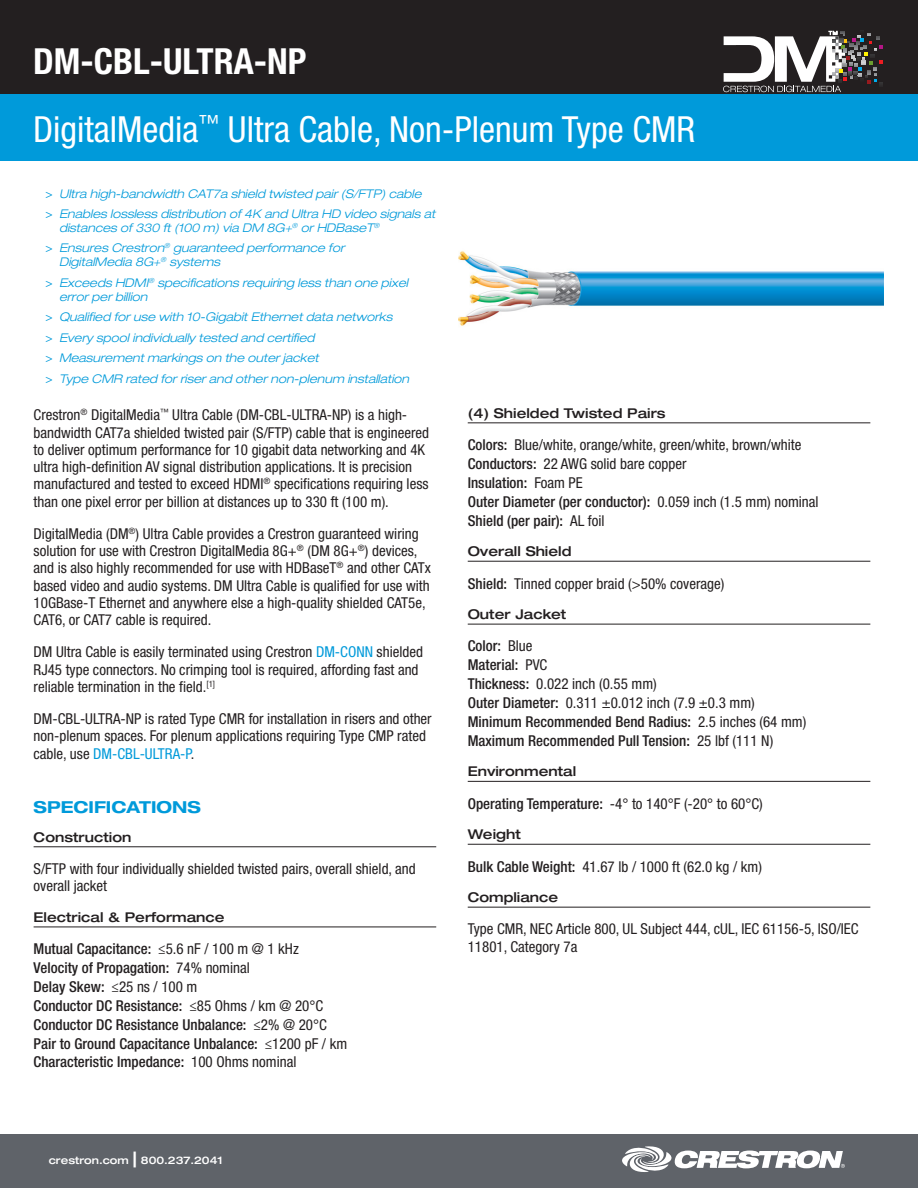
<style>
.page{position:relative;width:918px;height:1188px;background:#fff}
.page>*{position:absolute;margin:0;border:0;box-sizing:border-box;transform-origin:0 0}
.t1{font:condensed 36px "Helvetica Neue LT Std";color:#fff}
.t2{font:700 condensed 36px "Helvetica Neue LT Std";color:#fff}
.SPECIFICATIONS_title{font:700 expanded 16.5px "Helvetica Neue LT Std";color:#009ada}
.spec_description{font:condensed 15px/17.2px "Helvetica Neue LT Std";color:#231f20}
.spec_description-2{font:500 condensed 15px "Helvetica Neue LT Std";color:#231f20}
.spec_header{font:500 expanded 13.5px "Helvetica Neue LT Std";color:#231f20}
.key_features{font:italic 300 expanded 12px/13.8px "Helvetica Neue LT Std";color:#009ada}
.t3{font:500 expanded 10.5px "Helvetica Neue LT Std";color:#fff}
.s1{font-weight:400;font-style:normal;font-stretch:condensed}
.s2{color:#009ada}
.s3{font-weight:400}
.s4{font-weight:500}
.s5{font-size:21px}
</style>
<div class="page">
<div style="left:0;top:0;width:918px;height:94px;background:#231f20"></div>
<div style="left:0;top:94px;width:918px;height:67px;background:#009ada"></div>
<div style="left:0;top:1134px;width:918px;height:54px;background:#5f6369"></div>
<svg style="left:622px;top:1146px;width:223px;height:26px"></svg>
<img style="left:459px;top:251px;width:425px;height:75px">
<hr style="left:34px;top:846px;width:402px;height:1px;background:#231f20">
<hr style="left:34px;top:927px;width:402px;height:1px;background:#231f20">
<hr style="left:468px;top:422px;width:402px;height:1px;background:#231f20">
<hr style="left:468px;top:561px;width:402px;height:1px;background:#231f20">
<hr style="left:468px;top:624px;width:402px;height:1px;background:#231f20">
<hr style="left:468px;top:781px;width:402px;height:1px;background:#231f20">
<hr style="left:468px;top:844px;width:402px;height:1px;background:#231f20">
<hr style="left:468px;top:907px;width:402px;height:1px;background:#231f20">
<svg style="left:723px;top:30px;width:160px;height:62px"></svg>
<p class="t2" style="left:33px;top:40px;width:275px">DM-CBL-ULTRA-NP</p>
<p class="t1" style="left:33px;top:108px;width:663px">DigitalMedia<sup>™</sup> Ultra Cable, Non-Plenum Type CMR</p>
<p class="key_features" style="left:46px;top:187px;width:377px"><span class="s1">&gt;</span> Ultra high-bandwidth CAT7a shield twisted pair (S/FTP) cable</p>
<p class="key_features" style="left:59px;top:207px;width:378px;text-indent:-14px"><span class="s1">&gt;</span> Enables lossless distribution of 4K and Ultra HD video signals at distances of 330 ft (100 m) via DM 8G+<sup>®</sup> or HDBaseT<sup>®</sup></p>
<p class="key_features" style="left:59px;top:242px;width:287px;text-indent:-14px"><span class="s1">&gt;</span> Ensures Crestron<sup>®</sup> guaranteed performance for<br>DigitalMedia 8G+<sup>®</sup> systems</p>
<p class="key_features" style="left:59px;top:276px;width:350px;text-indent:-14px"><span class="s1">&gt;</span> Exceeds HDMI<sup>®</sup> specifications requiring less than one pixel error per billion</p>
<p class="key_features" style="left:46px;top:310px;width:348px"><span class="s1">&gt;</span> Qualified for use with 10-Gigabit Ethernet data networks</p>
<p class="key_features" style="left:46px;top:331px;width:271px"><span class="s1">&gt;</span> Every spool individually tested and certified</p>
<p class="key_features" style="left:46px;top:351px;width:275px"><span class="s1">&gt;</span> Measurement markings on the outer jacket</p>
<p class="key_features" style="left:46px;top:372px;width:365px"><span class="s1">&gt;</span> Type CMR rated for riser and other non-plenum installation</p>
<p class="spec_description" style="left:34px;top:406px;width:397px">Crestron<sup>®</sup> DigitalMedia<sup>™</sup> Ultra Cable (DM-CBL-ULTRA-NP) is a high&shy;bandwidth CAT7a shielded twisted pair (S/FTP) cable that is engineered to deliver optimum performance for 10 gigabit data networking and 4K ultra high-definition AV signal distribution applications. It is precision manufactured and tested to exceed HDMI<sup>®</sup> specifications requiring less than one pixel error per billion at distances up to 330 ft (100 m).</p>
<p class="spec_description" style="left:34px;top:525px;width:399px">DigitalMedia (DM<sup>®</sup>) Ultra Cable provides a Crestron guaranteed wiring solution for use with Crestron DigitalMedia 8G+<sup>®</sup> (DM 8G+<sup>®</sup>) devices, and is also highly recommended for use with HDBaseT<sup>®</sup> and other CATx based video and audio systems. DM Ultra Cable is qualified for use with 10GBase-T Ethernet and anywhere else a high-quality shielded CAT5e, CAT6, or CAT7 cable is required.</p>
<p class="spec_description" style="left:34px;top:643px;width:391px">DM Ultra Cable is easily terminated using Crestron <span class="s2">DM-CONN</span> shielded<br>RJ45 type connectors. No crimping tool is required, affording fast and reliable termination in the field.<sup>[1]</sup></p>
<p class="spec_description" style="left:34px;top:710px;width:400px">DM-CBL-ULTRA-NP is rated Type CMR for installation in risers and other non-plenum spaces. For plenum applications requiring Type CMP rated cable, use <span class="s2">DM-CBL-ULTRA-P</span>.</p>
<p class="SPECIFICATIONS_title" style="left:34px;top:797px;width:169px">SPECIFICATIONS</p>
<p class="spec_header" style="left:34px;top:829px;width:99px">Construction</p>
<p class="spec_description" style="left:34px;top:860px;width:384px">S/FTP with four individually shielded twisted pairs, overall shield, and overall jacket</p>
<p class="spec_header" style="left:34px;top:909px;width:192px">Electrical &amp; Performance</p>
<p class="spec_description-2" style="left:34px;top:940px;width:267px">Mutual Capacitance: <span class="s3">≤5.6 nF / 100 m @ 1 kHz</span></p>
<p class="spec_description-2" style="left:34px;top:959px;width:218px">Velocity of Propagation: <span class="s3">74% nominal</span></p>
<p class="spec_description-2" style="left:34px;top:978px;width:165px">Delay Skew: <span class="s3">≤25 ns / 100 m</span></p>
<p class="spec_description-2" style="left:34px;top:997px;width:291px">Conductor DC Resistance: <span class="s3">≤85 Ohms / km @ 20°C</span></p>
<p class="spec_description-2" style="left:34px;top:1015px;width:295px">Conductor DC Resistance Unbalance: <span class="s3">≤2% @ 20°C</span></p>
<p class="spec_description-2" style="left:34px;top:1034px;width:315px">Pair to Ground Capacitance Unbalance: <span class="s3">≤1200 pF / km</span></p>
<p class="spec_description-2" style="left:34px;top:1053px;width:264px">Characteristic Impedance: <span class="s3">100 Ohms nominal</span></p>
<p class="spec_header" style="left:468px;top:405px;width:199px">(4) Shielded Twisted Pairs</p>
<p class="spec_description" style="left:468px;top:436px;width:335px"><span class="s4">Colors:</span> Blue/white, orange/white, green/white, brown/white</p>
<p class="spec_description" style="left:468px;top:455px;width:220px"><span class="s4">Conductors:</span> 22 AWG solid bare copper</p>
<p class="spec_description-2" style="left:468px;top:474px;width:116px">Insulation: <span class="s3">Foam PE</span></p>
<p class="spec_description-2" style="left:468px;top:492px;width:352px">Outer Diameter (per conductor): <span class="s3">0.059 inch (1.5 mm) nominal</span></p>
<p class="spec_description-2" style="left:468px;top:511px;width:138px">Shield (per pair): <span class="s3">AL foil</span></p>
<p class="spec_header" style="left:468px;top:543px;width:105px">Overall Shield</p>
<p class="spec_description" style="left:468px;top:574px;width:258px"><span class="s4">Shield:</span> Tinned copper braid (&gt;50% coverage)</p>
<p class="spec_header" style="left:468px;top:606px;width:100px">Outer Jacket</p>
<p class="spec_description-2" style="left:468px;top:637px;width:66px">Color: <span class="s3">Blue</span></p>
<p class="spec_description-2" style="left:468px;top:656px;width:81px">Material: <span class="s3">PVC</span></p>
<p class="spec_description" style="left:468px;top:675px;width:191px"><span class="s4">Thickness:</span> 0.022 inch (0.55 mm)</p>
<p class="spec_description" style="left:468px;top:694px;width:289px"><span class="s4">Outer Diameter:</span> 0.311 ±0.012 inch (7.9 ±0.3 mm)</p>
<p class="spec_description-2" style="left:468px;top:713px;width:340px">Minimum Recommended Bend Radius: <span class="s3">2.5 inches (64 mm)</span></p>
<p class="spec_description-2" style="left:468px;top:731px;width:307px">Maximum Recommended Pull Tension: <span class="s3">25 lbf (111 N)</span></p>
<p class="spec_header" style="left:468px;top:763px;width:110px">Environmental</p>
<p class="spec_description" style="left:468px;top:795px;width:297px"><span class="s4">Operating Temperature:</span> -4° to 140°F (-20° to 60°C)</p>
<p class="spec_header" style="left:468px;top:826px;width:55px">Weight</p>
<p class="spec_description" style="left:468px;top:858px;width:296px"><span class="s4">Bulk Cable Weight:</span> 41.67 lb / 1000 ft (62.0 kg / km)</p>
<p class="spec_header" style="left:468px;top:889px;width:92px">Compliance</p>
<p class="spec_description" style="left:468px;top:920px;width:392px">Type CMR, NEC Article 800, UL Subject 444, cUL, IEC 61156-5, ISO/IEC<br>11801, Category 7a</p>
<p class="t3" style="left:49px;top:1153px;width:175px">crestron.com <span class="s5">|</span> 800.237.2041</p>
</div>
